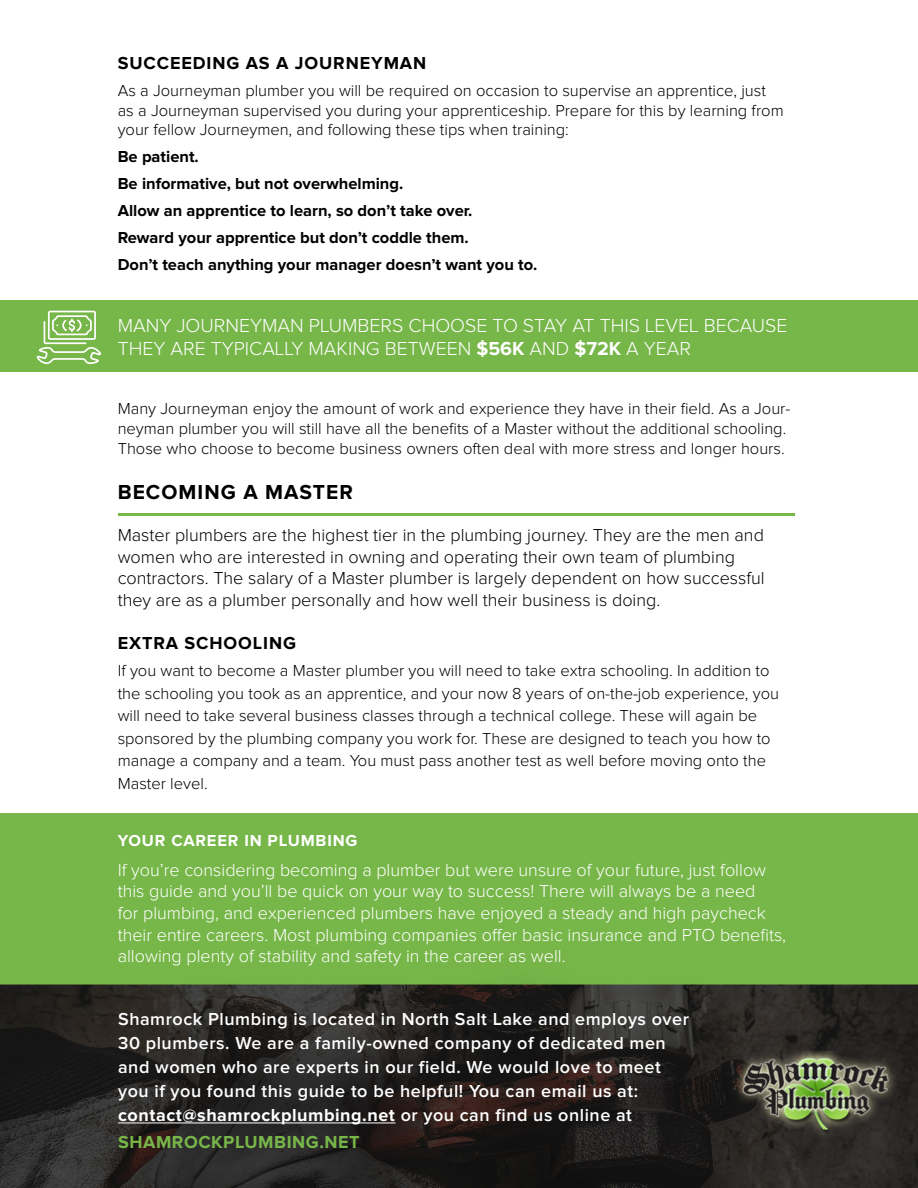
<style>
.page{position:relative;width:918px;height:1188px;background:#fff}
.page>*{position:absolute;margin:0;border:0;box-sizing:border-box;transform-origin:0 0}
.t1{font:700 21px "Proxima Nova";letter-spacing:.05em;color:#000}
.t2{font:300 19.5px/22.5px "Proxima Nova";color:#fff}
.t3{font:300 18px/21.6px "Proxima Nova";color:#fff}
.t4{font:300 18px/21.6px "Proxima Nova";color:#000}
.t5{font:600 18px/24px "Proxima Nova";letter-spacing:.03em;color:#fff}
.t6{font:700 18px "Proxima Nova";letter-spacing:.05em;color:#000}
.t7{font:700 18px "Proxima Nova";letter-spacing:.03em;color:#77b649}
.t8{font:300 16.5px/22.5px "Proxima Nova";color:#000}
.t9{font:700 16.5px/27px "Proxima Nova";color:#000}
.t10{font:700 16.5px "Proxima Nova";letter-spacing:.05em;color:#fff}
.s1{font-weight:700}
</style>
<div class="page">
<img style="left:0;top:513px;width:918px;height:675px">
<div style="left:0;top:300px;width:918px;height:72px;background:#77b649"></div>
<svg style="left:37px;top:311px;width:64px;height:53px"></svg>
<hr style="left:118px;top:513px;width:676px;height:3px;background:#77b649">
<hr style="left:118px;top:1123px;width:277px;height:1px;background:#fff">
<p class="t6" style="left:118px;top:52px;width:310px">SUCCEEDING AS A JOURNEYMAN</p>
<p class="t8" style="left:118px;top:81px;width:667px;line-height:19.8px">As a Journeyman plumber you will be required on occasion to supervise an apprentice, just as a Journeyman supervised you during your apprenticeship. Prepare for this by learning from your fellow Journeymen, and following these tips when training:</p>
<p class="t9" style="left:118px;top:144px;width:421px">Be patient.<br>Be informative, but not overwhelming.<br>Allow an apprentice to learn, so don’t take over.<br>Reward your apprentice but don’t coddle them.<br>Don’t teach anything your manager doesn’t want you to.</p>
<p class="t2" style="left:118px;top:315px;width:671px">MANY JOURNEYMAN PLUMBERS CHOOSE TO STAY AT THIS LEVEL BECAUSE<br>THEY ARE TYPICALLY MAKING BETWEEN <span class="s1">$56K</span> AND <span class="s1">$72K</span> A YEAR</p>
<p class="t8" style="left:118px;top:399px;width:674px;line-height:19.8px">Many Journeyman enjoy the amount of work and experience they have in their field. As a Jour&shy;neyman plumber you will still have all the benefits of a Master without the additional schooling.<br>Those who choose to become business owners often deal with more stress and longer hours.</p>
<p class="t1" style="left:118px;top:480px;width:237px">BECOMING A MASTER</p>
<p class="t4" style="left:118px;top:525px;width:649px">Master plumbers are the highest tier in the plumbing journey. They are the men and women who are interested in owning and operating their own team of plumbing contractors. The salary of a Master plumber is largely dependent on how successful they are as a plumber personally and how well their business is doing.</p>
<p class="t6" style="left:118px;top:633px;width:180px">EXTRA SCHOOLING</p>
<p class="t8" style="left:118px;top:660px;width:663px">If you want to become a Master plumber you will need to take extra schooling. In addition to the schooling you took as an apprentice, and your now 8 years of on-the-job experience, you will need to take several business classes through a technical college. These will again be sponsored by the plumbing company you work for. These are designed to teach you how to manage a company and a team. You must pass another test as well before moving onto the Master level.</p>
<p class="t10" style="left:118px;top:831px;width:241px">YOUR CAREER IN PLUMBING</p>
<p class="t3" style="left:118px;top:859px;width:670px">If you’re considering becoming a plumber but were unsure of your future, just follow this guide and you’ll be quick on your way to success! There will always be a need<br>for plumbing, and experienced plumbers have enjoyed a steady and high paycheck their entire careers. Most plumbing companies offer basic insurance and PTO benefits, allowing plenty of stability and safety in the career as well.</p>
<p class="t5" style="left:118px;top:1007px;width:572px">Shamrock Plumbing is located in North Salt Lake and employs over 30 plumbers. We are a family-owned company of dedicated men and women who are experts in our field. We would love to meet you if you found this guide to be helpful! You can email us at: <span class="s1">contact@shamrockplumbing.net</span> or you can find us online at</p>
<p class="t7" style="left:118px;top:1131px;width:243px">SHAMROCKPLUMBING.NET</p>
</div>
